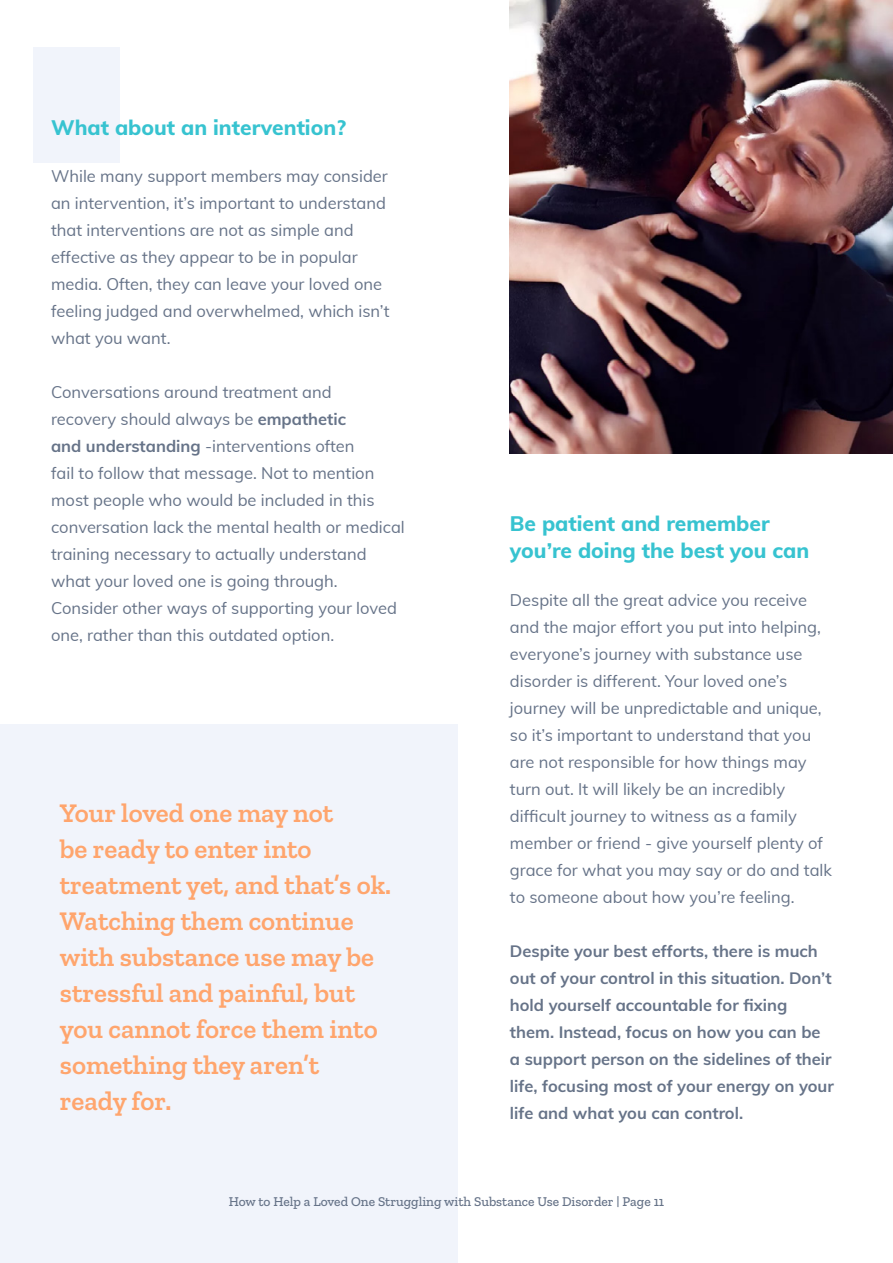
<style>
.page{position:relative;width:893px;height:1263px;background:#fff}
.page>*{position:absolute;margin:0;border:0;box-sizing:border-box;transform-origin:0 0}
.t1{font:600 27px/36px "Zilla Slab";color:#ffa56d}
.t2{font:800 21px/27px "Mulish";color:#37c3d0}
.t3{font:16.5px/27px "Mulish";color:#667388}
.t4{font:700 16.5px/27px "Mulish";color:#667388}
.t5{font:500 13.5px "Zilla Slab";color:#667388}
.s1{font-weight:700}
</style>
<div class="page">
<div style="left:0;top:724px;width:457px;height:539px;background:#f1f4fb"></div>
<img style="left:509px;top:0;width:384px;height:454px">
<div style="left:33px;top:47px;width:87px;height:115px;background:#f1f4fb"></div>
<p class="t2" style="left:51px;top:113px;width:296px">What about an intervention?</p>
<p class="t3" style="left:51px;top:162px;width:340px">While many support members may consider an intervention, it’s important to understand that interventions are not as simple and effective as they appear to be in popular media. Often, they can leave your loved one feeling judged and overwhelmed, which isn’t what you want.</p>
<p class="t3" style="left:51px;top:378px;width:355px">Conversations around treatment and<br>recovery should always be <span class="s1">empathetic<br>and understanding</span> ﹣interventions often<br>fail to follow that message. Not to mention most people who would be included in this conversation lack the mental health or medical training necessary to actually understand what your loved one is going through.<br>Consider other ways of supporting your loved one, rather than this outdated option.</p>
<h1 class="t1" style="left:60px;top:795px;width:333px">Your loved one may not<br>be ready to enter into treatment yet, and that’s ok.<br>Watching them continue with substance use may be stressful and painful, but you cannot force them into something they aren’t ready for.</h1>
<p class="t2" style="left:510px;top:509px;width:301px">Be patient and remember you’re doing the best you can</p>
<p class="t3" style="left:510px;top:585px;width:324px">Despite all the great advice you receive and the major effort you put into helping, everyone’s journey with substance use disorder is different. Your loved one’s journey will be unpredictable and unique, so it’s important to understand that you are not responsible for how things may turn out. It will likely be an incredibly difficult journey to witness as a family member or friend - give yourself plenty of grace for what you may say or do and talk to someone about how you’re feeling.</p>
<p class="t4" style="left:510px;top:936px;width:325px">Despite your best efforts, there is much out of your control in this situation. Don’t hold yourself accountable for fixing them. Instead, focus on how you can be a support person on the sidelines of their life, focusing most of your energy on your life and what you can control.</p>
<p class="t5" style="left:229px;top:1194px;width:437px">How to Help a Loved One Struggling with Substance Use Disorder | Page 11</p>
</div>
